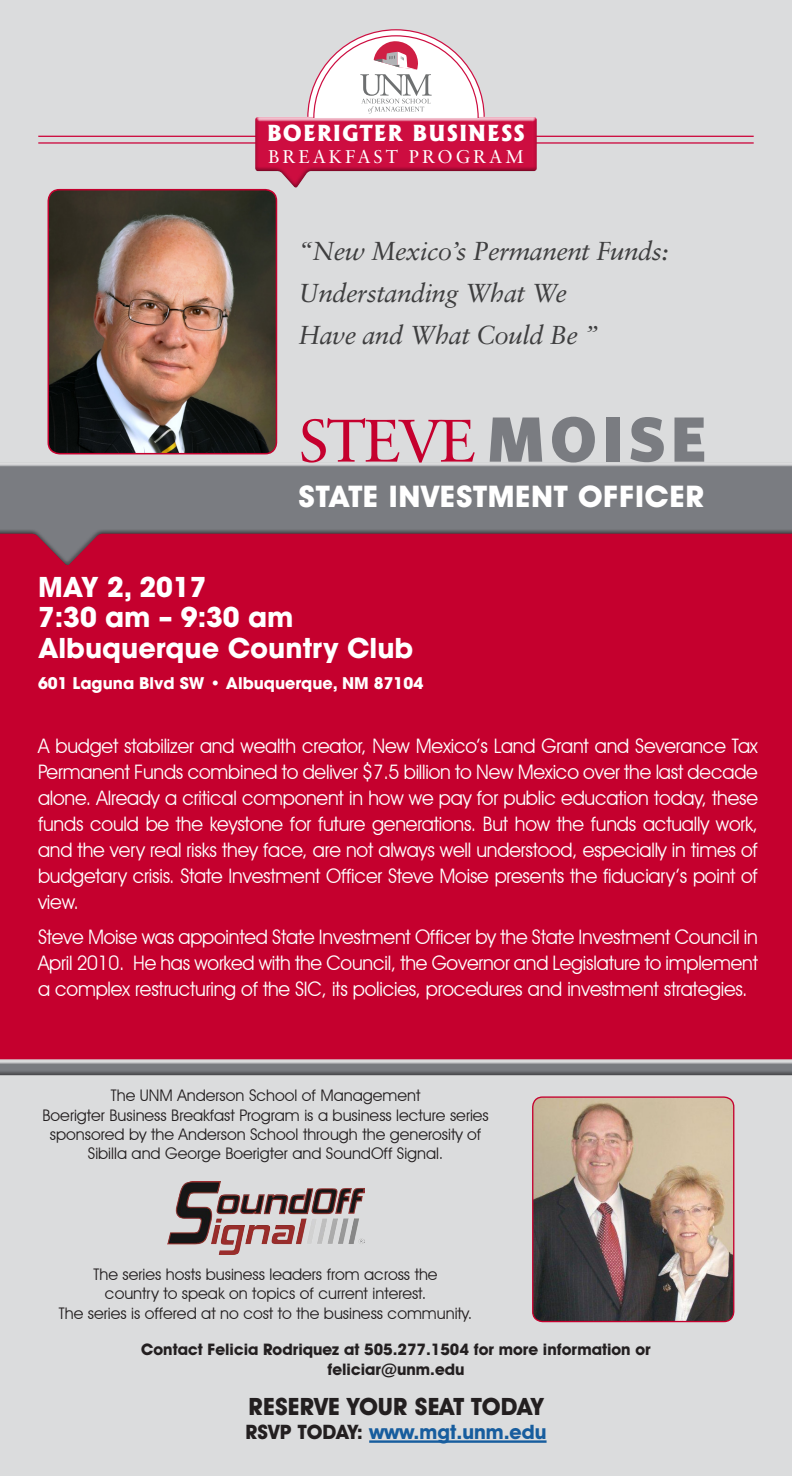
<style>
.page{position:relative;width:792px;height:1476px;background:#fff}
.page>*{position:absolute;margin:0;border:0;box-sizing:border-box;transform-origin:0 0}
.t1{font:60px "Sabon";letter-spacing:-.04em;color:#c5002e}
.t2{font:700 30px "Avant Garde IT Cby BT";letter-spacing:.02em;color:#fff;scale:1.04 1}
.t3{font:700 27.2px/30.8px "Avant Garde";color:#fff}
.t4{font:italic 26px/42px "Sabon";letter-spacing:-.02em;color:#3e3e3f}
.t5{font:700 24px "Avant Garde IT Cby BT";color:#231f20}
.t6{font:800 21.2px "Albertus";letter-spacing:.05em;color:#fff}
.t7{font:20px/26px "Avant Garde IT Cby BT";letter-spacing:-.01em;color:#fff;text-align:justify;scale:.96 1}
.t8{font:700 20px "Avant Garde IT Cby BT";color:#175d9e}
.t9{font:18.4px "Sabon LT Std";letter-spacing:.16em;color:#fff}
.t10{font:16px/19.2px "Avant Garde IT Cby BT";color:#231f20;text-align:center}
.t11{font:700 16px/19.2px "Avant Garde IT Cby BT";color:#231f20;text-align:center}
.t12{font:700 16px "Avant Garde";color:#fff}
.s1{font-family:"Whitney";font-weight:900;font-size:64px;color:#7a7c81}
.s2{color:#231f20}
</style>
<div class="page">
<div style="left:0;top:0;width:792px;height:635px;background:#dbdcdd"></div>
<div style="left:0;top:1010px;width:792px;height:466px;background:#dbdcdd"></div>
<hr style="left:38px;top:136px;width:716px;height:1px;background:#cd0d40">
<hr style="left:38px;top:142px;width:716px;height:2px;background:#cd0d40">
<div style="left:0;top:521px;width:792px;height:550px;background:#c5002e"></div>
<div style="left:254px;top:117px;width:286px;height:73px;background:#dbdcdd"></div>
<svg style="left:255px;top:29px;width:282px;height:160px"></svg>
<img style="left:48px;top:190px;width:228px;height:264px">
<div style="left:48px;top:189px;width:229px;height:265px;border:2px solid #c5002e;border-radius:11px"></div>
<div style="left:0;top:461px;width:792px;height:67px;background:#d4d5d6"></div>
<div style="left:0;top:463px;width:792px;height:106px;background:#231f20;opacity:.75"></div>
<div style="left:0;top:1058px;width:792px;height:12px;background:#cf909f"></div>
<div style="left:0;top:1060px;width:792px;height:26px;background:#231f20;opacity:.75"></div>
<img style="left:533px;top:1097px;width:201px;height:225px">
<div style="left:532px;top:1096px;width:202px;height:226px;border:1px solid #c5002e;border-radius:10px"></div>
<img style="left:167px;top:1181px;width:197px;height:73px">
<hr style="left:369px;top:1440px;width:178px;height:3px;background:#175d9e">
<p class="t6" style="left:267px;top:120px;width:259px">BOERIGTER BUSINESS</p>
<p class="t9" style="left:268px;top:145px;width:257px">BREAKFAST PROGRAM</p>
<p class="t4" style="left:299px;top:230px;width:372px">“New Mexico’s Permanent Funds:</p>
<p class="t4" style="left:299px;top:272px;width:302px">Understanding What We<br>Have and What Could Be ”</p>
<p class="t1" style="left:299px;top:405px;width:409px">STEVE <span class="s1">MOISE</span></p>
<p class="t2" style="left:299px;top:478px;width:392px">STATE INVESTMENT OFFICER</p>
<p class="t3" style="left:38px;top:571px;width:377px">MAY 2, 2017<br>7:30 am – 9:30 am<br>Albuquerque Country Club</p>
<p class="t12" style="left:38px;top:673px;width:387px">601 Laguna Blvd SW • Albuquerque, NM 87104</p>
<p class="t7" style="left:38px;top:733px;width:752px">A budget stabilizer and wealth creator, New Mexico’s Land Grant and Severance Tax Permanent Funds combined to deliver $7.5 billion to New Mexico over the last decade alone. Already a critical component in how we pay for public education today, these funds could be the keystone for future generations. But how the funds actually work, and the very real risks they face, are not always well understood, especially in times of budgetary crisis. State Investment Officer Steve Moise presents the fiduciary’s point of view.</p>
<p class="t7" style="left:38px;top:924px;width:751px">Steve Moise was appointed State Investment Officer by the State Investment Council in April 2010. He has worked with the Council, the Governor and Legislature to implement a complex restructuring of the SIC, its policies, procedures and investment strategies.</p>
<p class="t10" style="left:42px;top:1086px;width:448px">The UNM Anderson School of Management<br>Boerigter Business Breakfast Program is a business lecture series sponsored by the Anderson School through the generosity of Sibilla and George Boerigter and SoundOff Signal.</p>
<p class="t10" style="left:59px;top:1265px;width:415px">The series hosts business leaders from across the<br>country to speak on topics of current interest.<br>The series is offered at no cost to the business community.</p>
<p class="t11" style="left:141px;top:1340px;width:511px">Contact Felicia Rodriquez at 505.277.1504 for more information or feliciar@unm.edu</p>
<p class="t5" style="left:249px;top:1392px;width:296px">RESERVE YOUR SEAT TODAY</p>
<p class="t8" style="left:245px;top:1420px;width:303px"><span class="s2">RSVP TODAY:</span> www.mgt.unm.edu</p>
</div>
